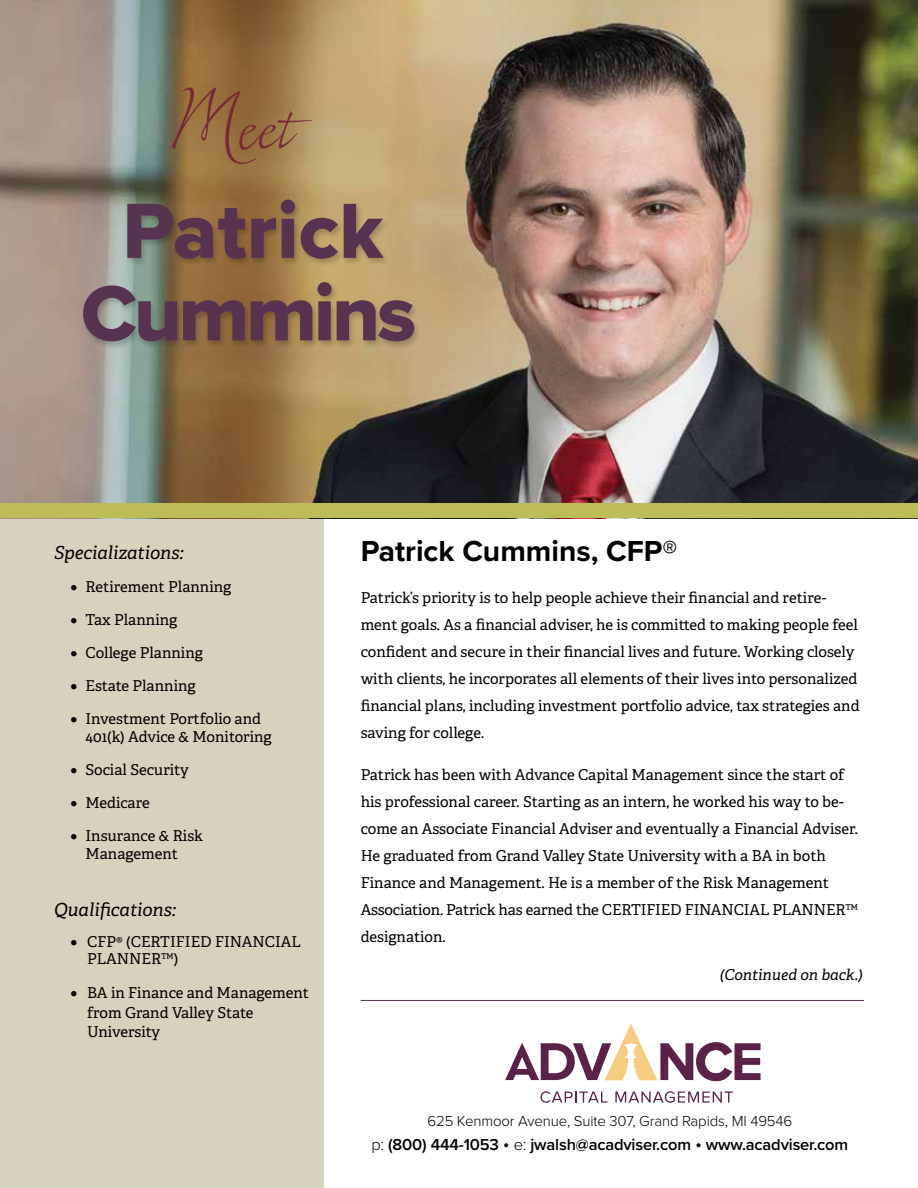
<style>
.page{position:relative;width:918px;height:1188px;background:#fff}
.page>*{position:absolute;margin:0;border:0;box-sizing:border-box;transform-origin:0 0}
.t1{font:90px "Lush Script";color:#782a36}
.t2{font:81px/82.5px "Proxima Nova Extrabld";letter-spacing:-.03em;color:#57334f;text-align:center}
.t3{font:700 30px "Proxima Nova";color:#000}
.t4{font:italic 18px "Adelle PE";color:#000}
.t5{font:600 16.5px "Proxima Nova";letter-spacing:-.01em;color:#000}
.t6{font:15px/27px "Adelle PE";color:#000}
.t7{font:300 15px "Proxima Nova";letter-spacing:-.01em;color:#000}
.t8{font:italic 15px "Adelle PE";color:#000}
.s1{font-weight:300}
.s2{font-weight:300;font-size:19.5px}
</style>
<div class="page">
<div style="left:0;top:462px;width:324px;height:726px;background:#d5d2bd"></div>
<img style="left:0;top:0;width:918px;height:504px">
<div style="left:81px;top:198px;width:340px;height:152px;background:#000;opacity:.2"></div>
<div style="left:0;top:504px;width:918px;height:14px;background:#bcbd57"></div>
<svg style="left:540px;top:1091px;width:68px;height:12px"></svg>
<svg style="left:615px;top:1091px;width:118px;height:12px"></svg>
<svg style="left:505px;top:1024px;width:256px;height:57px"></svg>
<hr style="left:361px;top:1000px;width:503px;height:1px;background:#57334f">
<h1 class="t1" style="left:170px;top:64px;width:128px">Meet</h1>
<h2 class="t2" style="left:81px;top:188px;width:337px">Patrick<br>Cummins</h2>
<p class="t4" style="left:54px;top:539px;width:131px">Specializations:</p>
<p class="t6" style="left:70px;top:572px;width:162px">• Retirement Planning</p>
<p class="t6" style="left:70px;top:605px;width:108px">• Tax Planning</p>
<p class="t6" style="left:70px;top:638px;width:134px">• College Planning</p>
<p class="t6" style="left:70px;top:671px;width:127px">• Estate Planning</p>
<p class="t6" style="left:86px;top:709px;width:188px;line-height:18px;text-indent:-15px">• Investment Portfolio and<br>401(k) Advice &amp; Monitoring</p>
<p class="t6" style="left:70px;top:755px;width:120px">• Social Security</p>
<p class="t6" style="left:70px;top:788px;width:81px">• Medicare</p>
<p class="t6" style="left:86px;top:826px;width:119px;line-height:18px;text-indent:-15px">• Insurance &amp; Risk<br>Management</p>
<p class="t4" style="left:54px;top:896px;width:124px">Qualifications:</p>
<p class="t6" style="left:87px;top:933px;width:215px;line-height:16.5px;text-indent:-16px">• CFP® (CERTIFIED FINANCIAL<br>PLANNER™)</p>
<p class="t6" style="left:87px;top:982px;width:224px;line-height:19.5px;text-indent:-16px">• BA in Finance and Management from Grand Valley State<br>University</p>
<h3 class="t3" style="left:361px;top:529px;width:318px">Patrick Cummins, CFP®</h3>
<p class="t6" style="left:361px;top:584px;width:500px">Patrick’s priority is to help people achieve their financial and retire&shy;ment goals. As a financial adviser, he is committed to making people feel confident and secure in their financial lives and future. Working closely with clients, he incorporates all elements of their lives into personalized financial plans, including investment portfolio advice, tax strategies and saving for college.</p>
<p class="t6" style="left:361px;top:761px;width:499px">Patrick has been with Advance Capital Management since the start of his professional career. Starting as an intern, he worked his way to be&shy;come an Associate Financial Adviser and eventually a Financial Adviser.<br>He graduated from Grand Valley State University with a BA in both Finance and Management. He is a member of the Risk Management Association. Patrick has earned the CERTIFIED FINANCIAL PLANNER™ designation.</p>
<p class="t8" style="left:720px;top:964px;width:144px">(Continued on back.)</p>
<p class="t7" style="left:427px;top:1110px;width:366px">625 Kenmoor Avenue, Suite 307, Grand Rapids, MI 49546</p>
<p class="t5" style="left:371px;top:1133px;width:478px"><span class="s1">p:</span> (800) 444-1053 <span class="s2">•</span> <span class="s1">e:</span> jwalsh@acadviser.com <span class="s2">•</span> www.acadviser.com</p>
</div>
